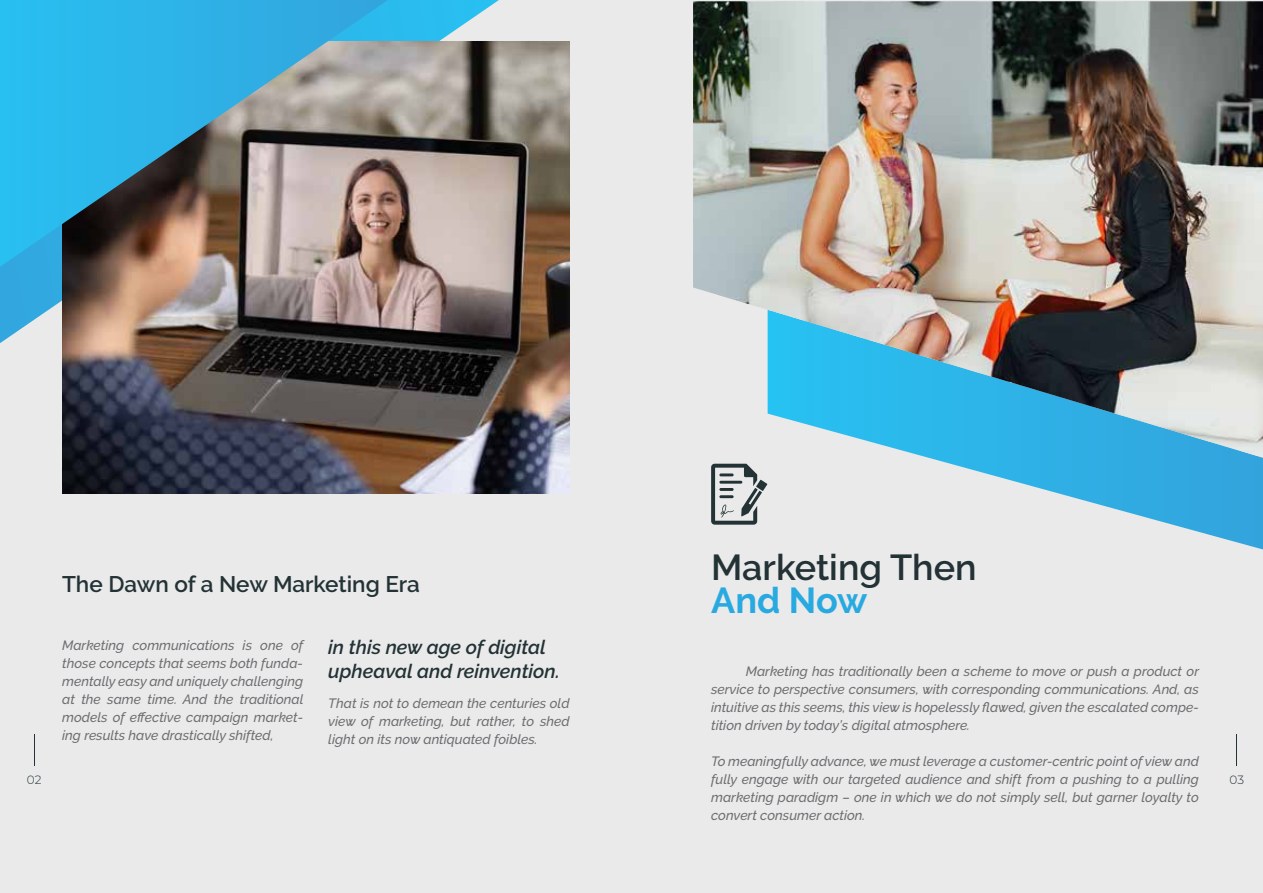
<style>
.page{position:relative;width:1263px;height:893px;background:#eaeaea}
.page>*{position:absolute;margin:0;border:0;box-sizing:border-box;transform-origin:0 0}
.t1{font:600 36px "Raleway";color:#233235}
.t2{font:700 36px "Raleway";letter-spacing:-.005em;color:#28aae1}
.t3{font:600 22.5px "Raleway";color:#233235}
.t4{font:italic 600 19.5px/23.4px "Raleway";color:#233235}
.t5{font:italic 500 13.5px/18px "Raleway";color:#6d6e71;text-align:justify}
.t6{font:300 12px "Montserrat";color:#233336}
</style>
<div class="page">
<svg style="left:930px;top:458px;width:333px;height:91px"></svg>
<svg style="left:0;top:0;width:499px;height:343px"></svg>
<img style="left:693px;top:1px;width:570px;height:457px">
<img style="left:62px;top:41px;width:507px;height:453px">
<svg style="left:0;top:0;width:388px;height:267px;background:#5a9ab1"></svg>
<hr style="left:34px;top:734px;width:1px;height:32px;background:#233336">
<hr style="left:1236px;top:734px;width:1px;height:32px;background:#233336">
<svg style="left:711px;top:464px;width:56px;height:61px"></svg>
<p class="t6" style="left:27px;top:772px;width:16px">02</p>
<h2 class="t3" style="left:62px;top:571px;width:359px">The Dawn of a New Marketing Era</h2>
<p class="t5" style="left:62px;top:636px;width:243px">Marketing communications is one of those concepts that seems both funda&shy;mentally easy and uniquely challenging at the same time. And the traditional models of effective campaign market&shy;ing results have drastically shifted,</p>
<h3 class="t4" style="left:328px;top:636px;width:233px">in this new age of digital upheaval and reinvention.</h3>
<p class="t5" style="left:328px;top:694px;width:243px">That is not to demean the centuries old view of marketing, but rather, to shed light on its now antiquated foibles.</p>
<h1 class="t1" style="left:711px;top:547px;width:267px">Marketing Then</h1>
<h1 class="t2" style="left:711px;top:580px;width:158px">And Now</h1>
<p class="t5" style="left:711px;top:662px;width:489px;text-indent:35px">Marketing has traditionally been a scheme to move or push a product or service to perspective consumers, with corresponding communications. And, as intuitive as this seems, this view is hopelessly flawed, given the escalated compe&shy;tition driven by today’s digital atmosphere.</p>
<p class="t5" style="left:711px;top:752px;width:489px">To meaningfully advance, we must leverage a customer-centric point of view and fully engage with our targeted audience and shift from a pushing to a pulling marketing paradigm – one in which we do not simply sell, but garner loyalty to convert consumer action.</p>
<p class="t6" style="left:1229px;top:772px;width:16px">03</p>
</div>
